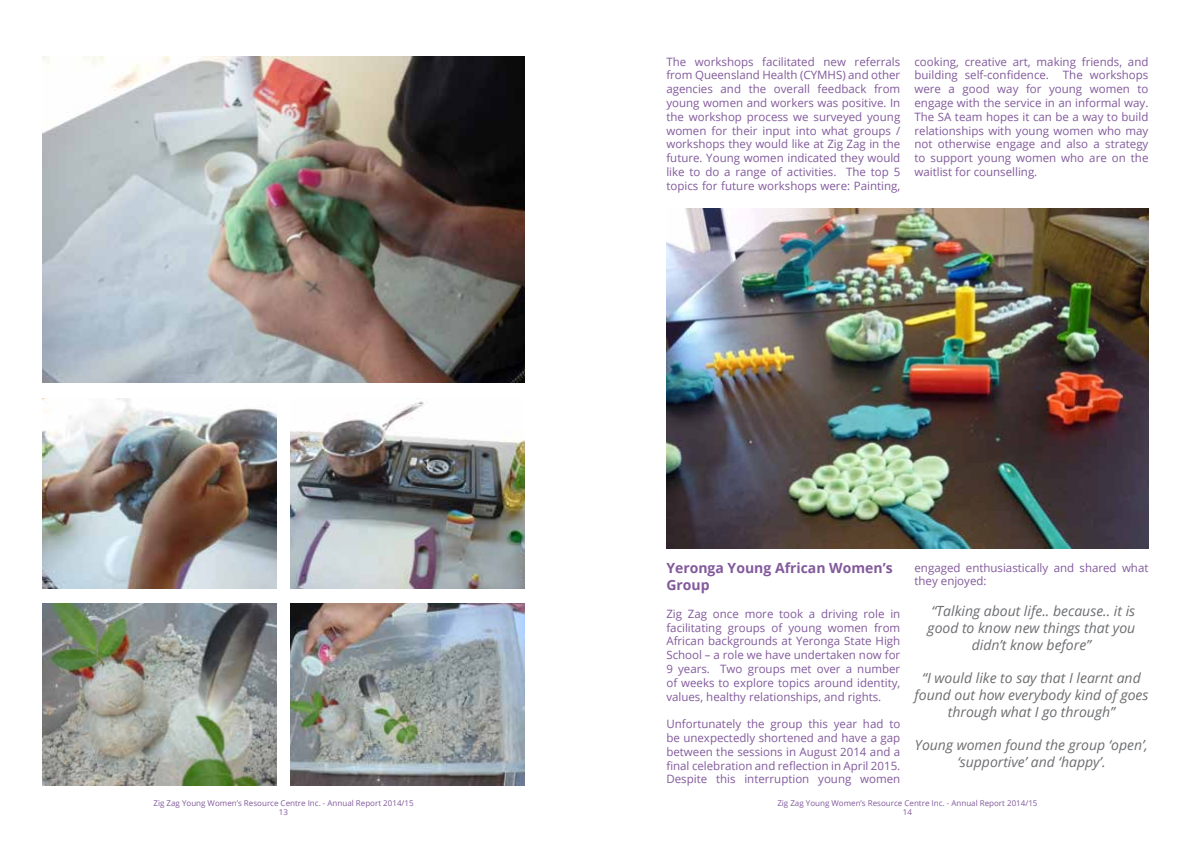
<style>
.page{position:relative;width:1191px;height:842px;background:#fff}
.page>*{position:absolute;margin:0;border:0;box-sizing:border-box;transform-origin:0 0}
.t1{font:italic 14px/16.8px "Open Sans";color:#6d6e71;text-align:center}
.t2{font:700 14px/16.8px "Open Sans";color:#825a9c}
.t3{font:11.5px/13.8px "Open Sans";color:#825a9c;text-align:justify}
.t4{font:8px/9.6px "Open Sans";color:#825a9c;text-align:center}
</style>
<div class="page">
<img style="left:43px;top:57px;width:481px;height:326px">
<img style="left:291px;top:604px;width:233px;height:181px">
<img style="left:291px;top:401px;width:233px;height:188px">
<img style="left:43px;top:399px;width:233px;height:190px">
<img style="left:43px;top:603px;width:233px;height:182px">
<img style="left:666px;top:209px;width:482px;height:340px">
<p class="t4" style="left:153px;top:798px;width:262px">Zig Zag Young Women’s Resource Centre Inc. - Annual Report 2014/15<br>13</p>
<p class="t3" style="left:666px;top:54px;width:235px">The workshops facilitated new referrals from Queensland Health (CYMHS) and other agencies and the overall feedback from young women and workers was positive. In the workshop process we surveyed young women for their input into what groups / workshops they would like at Zig Zag in the future. Young women indicated they would like to do a range of activities. The top 5 topics for future workshops were: Painting,</p>
<p class="t3" style="left:914px;top:54px;width:235px">cooking, creative art, making friends, and building self-confidence. The workshops were a good way for young women to engage with the service in an informal way.<br>The SA team hopes it can be a way to build relationships with young women who may not otherwise engage and also a strategy to support young women who are on the waitlist for counselling.</p>
<p class="t2" style="left:666px;top:560px;width:228px">Yeronga Young African Women’s<br>Group</p>
<p class="t3" style="left:666px;top:606px;width:235px">Zig Zag once more took a driving role in facilitating groups of young women from African backgrounds at Yeronga State High School – a role we have undertaken now for 9 years. Two groups met over a number of weeks to explore topics around identity, values, healthy relationships, and rights.</p>
<p class="t3" style="left:666px;top:717px;width:235px">Unfortunately the group this year had to be unexpectedly shortened and have a gap between the sessions in August 2014 and a final celebration and reflection in April 2015.<br>Despite this interruption young women</p>
<p class="t3" style="left:914px;top:560px;width:235px">engaged enthusiastically and shared what they enjoyed:</p>
<p class="t1" style="left:927px;top:602px;width:209px">“Talking about life.. because.. it is good to know new things that you didn’t know before”</p>
<p class="t1" style="left:914px;top:669px;width:235px">“I would like to say that I learnt and found out how everybody kind of goes through what I go through”</p>
<p class="t1" style="left:915px;top:736px;width:234px">Young women found the group ‘open’, ‘supportive’ and ‘happy’.</p>
<p class="t4" style="left:777px;top:798px;width:262px">Zig Zag Young Women’s Resource Centre Inc. - Annual Report 2014/15<br>14</p>
</div>
